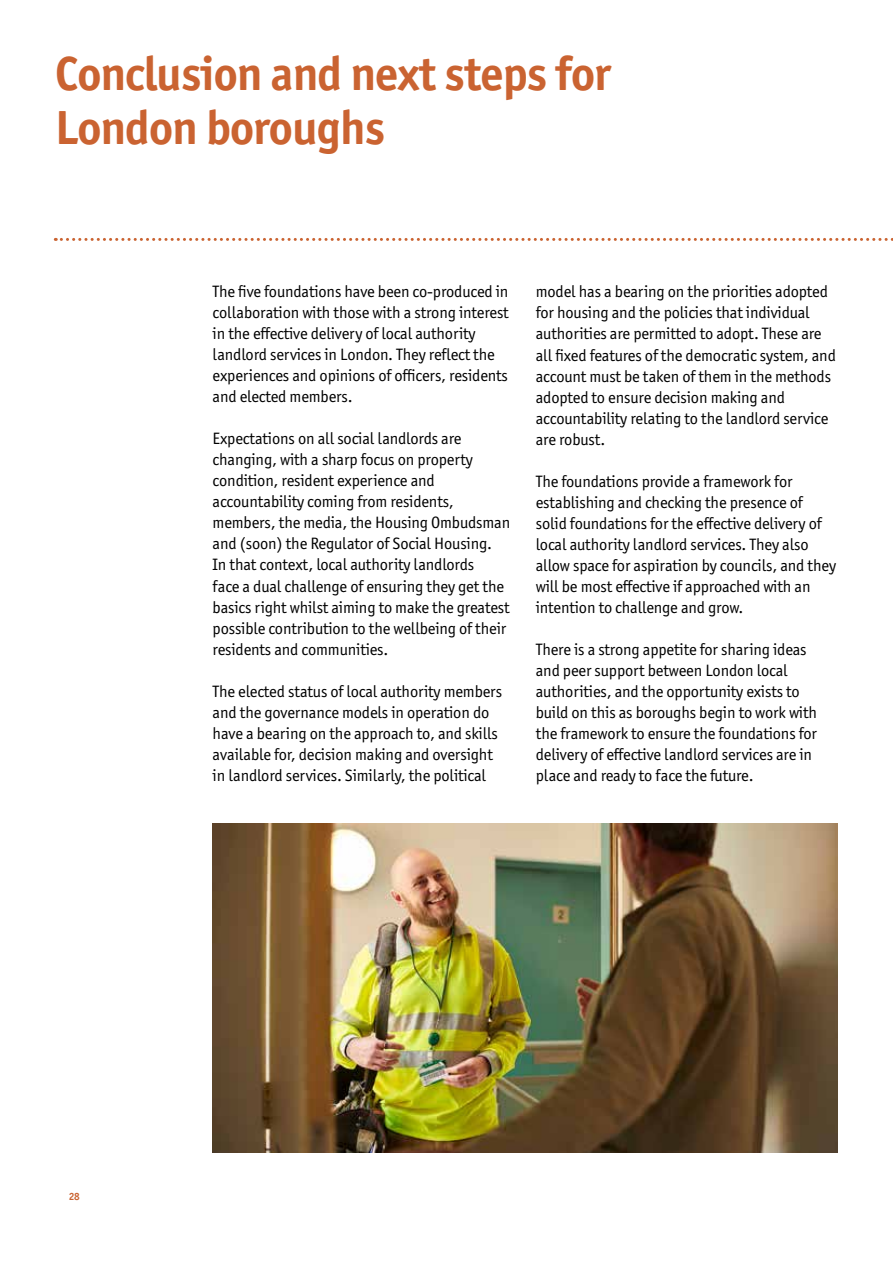
<style>
.page{position:relative;width:893px;height:1263px;background:#fff}
.page>*{position:absolute;margin:0;border:0;box-sizing:border-box;transform-origin:0 0}
.t1{font:700 48px/54px "Officina Sans ITC Pro";letter-spacing:-.02em;color:#ca6331}
.t2{font:16.5px/21px "Officina Sans ITC Pro";letter-spacing:-.01em;color:#000}
.t3{font:700 10.5px "Officina Sans ITC Pro";color:#ca6331}
</style>
<div class="page">
<svg style="left:55px;top:238px;width:838px;height:3px"></svg>
<img style="left:213px;top:824px;width:624px;height:328px">
<h1 class="t1" style="left:55px;top:46px;width:557px">Conclusion and next steps for<br>London boroughs</h1>
<p class="t2" style="left:213px;top:281px;width:298px">The five foundations have been co-produced in collaboration with those with a strong interest in the effective delivery of local authority landlord services in London. They reflect the experiences and opinions of officers, residents and elected members.</p>
<p class="t2" style="left:213px;top:428px;width:299px">Expectations on all social landlords are changing, with a sharp focus on property condition, resident experience and accountability coming from residents, members, the media, the Housing Ombudsman and (soon) the Regulator of Social Housing.<br>In that context, local authority landlords<br>face a dual challenge of ensuring they get the basics right whilst aiming to make the greatest possible contribution to the wellbeing of their residents and communities.</p>
<p class="t2" style="left:213px;top:680px;width:291px">The elected status of local authority members and the governance models in operation do have a bearing on the approach to, and skills available for, decision making and oversight in landlord services. Similarly, the political</p>
<p class="t2" style="left:536px;top:281px;width:302px">model has a bearing on the priorities adopted for housing and the policies that individual authorities are permitted to adopt. These are all fixed features of the democratic system, and account must be taken of them in the methods adopted to ensure decision making and accountability relating to the landlord service are robust.</p>
<p class="t2" style="left:536px;top:470px;width:302px">The foundations provide a framework for establishing and checking the presence of solid foundations for the effective delivery of local authority landlord services. They also allow space for aspiration by councils, and they will be most effective if approached with an intention to challenge and grow.</p>
<p class="t2" style="left:536px;top:638px;width:283px">There is a strong appetite for sharing ideas and peer support between London local authorities, and the opportunity exists to build on this as boroughs begin to work with the framework to ensure the foundations for delivery of effective landlord services are in place and ready to face the future.</p>
<p class="t3" style="left:69px;top:1190px;width:12px">28</p>
</div>
